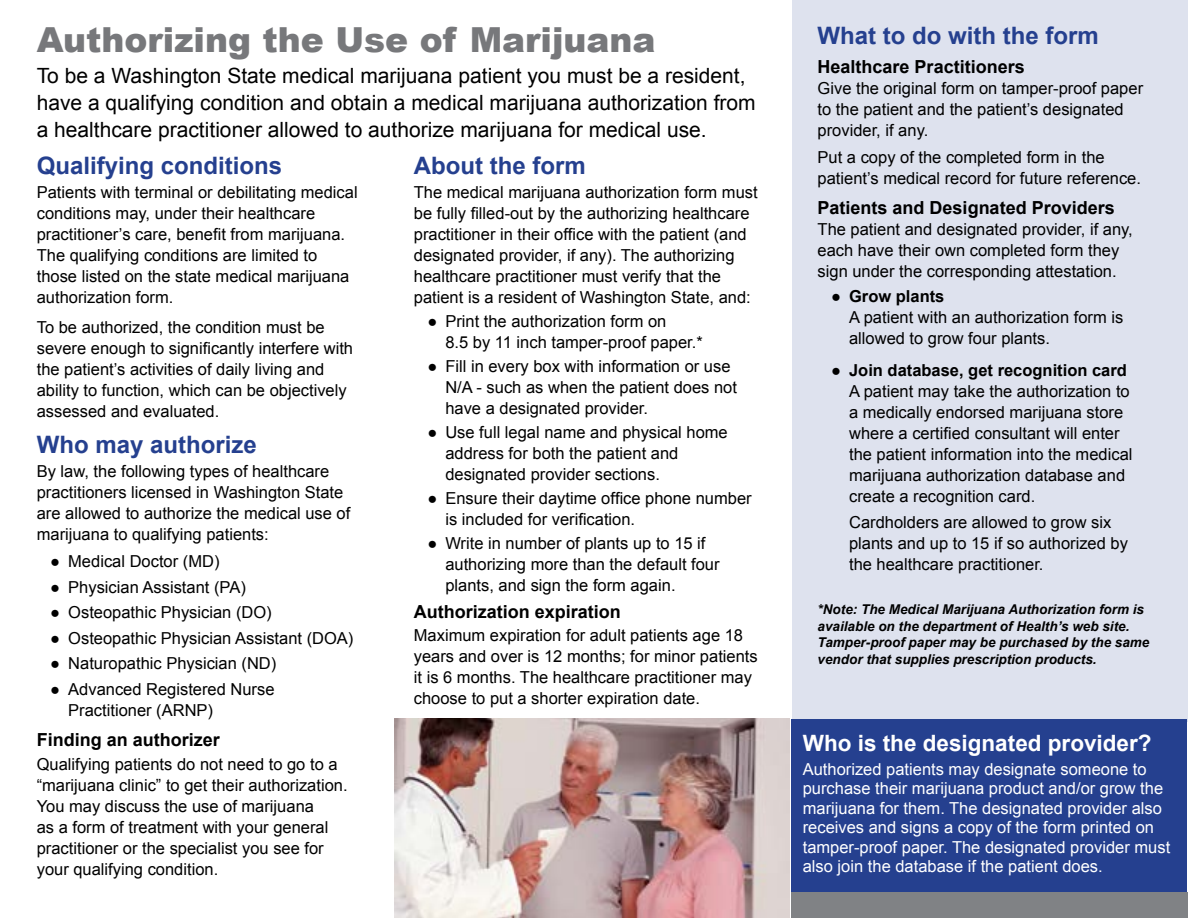
<style>
.page{position:relative;width:1188px;height:918px;background:#fff}
.page>*{position:absolute;margin:0;border:0;box-sizing:border-box;transform-origin:0 0}
.t1{font:900 34.5px "Arial";color:#77787b}
.t2{font:700 24px "Arial";color:#25408f}
.t3{font:700 22.5px "Arial";color:#fff}
.t4{font:21px/27px "Arial";color:#000}
.t5{font:700 18px "Arial";color:#000}
.t6{font:16.5px/21px "Arial";color:#000}
.t7{font:16.5px/19.5px "Arial";color:#fff}
.t8{font:italic 700 13.5px/16.5px "Arial";color:#000}
.s1{font-weight:700}
</style>
<div class="page">
<div style="left:792px;top:0;width:396px;height:722px;background:#dee2ee"></div>
<img style="left:394px;top:719px;width:396px;height:199px">
<div style="left:791px;top:719px;width:396px;height:174px;background:#25408f"></div>
<div style="left:791px;top:893px;width:397px;height:25px;background:#808285"></div>
<h1 class="t1" style="left:37px;top:14px;width:620px">Authorizing the Use of Marijuana</h1>
<p class="t4" style="left:37px;top:63px;width:720px">To be a Washington State medical marijuana patient you must be a resident, have a qualifying condition and obtain a medical marijuana authorization from a healthcare practitioner allowed to authorize marijuana for medical use.</p>
<h2 class="t2" style="left:414px;top:150px;width:173px">About the form</h2>
<p class="t6" style="left:414px;top:182px;width:345px">The medical marijuana authorization form must be fully filled-out by the authorizing healthcare practitioner in their office with the patient (and designated provider, if any). The authorizing healthcare practitioner must verify that the patient is a resident of Washington State, and:</p>
<p class="t6" style="left:445px;top:311px;width:259px;text-indent:-18px">● Print the authorization form on<br>8.5 by 11 inch tamper-proof paper.*</p>
<p class="t6" style="left:445px;top:356px;width:293px;text-indent:-18px">● Fill in every box with information or use<br>N/A - such as when the patient does not have a designated provider.</p>
<p class="t6" style="left:445px;top:422px;width:284px;text-indent:-18px">● Use full legal name and physical home address for both the patient and designated provider sections.</p>
<p class="t6" style="left:445px;top:488px;width:308px;text-indent:-18px">● Ensure their daytime office phone number is included for verification.</p>
<p class="t6" style="left:445px;top:533px;width:276px;text-indent:-18px">● Write in number of plants up to 15 if authorizing more than the default four plants, and sign the form again.</p>
<p class="t5" style="left:414px;top:600px;width:209px">Authorization expiration</p>
<p class="t6" style="left:414px;top:624px;width:345px">Maximum expiration for adult patients age 18 years and over is 12 months; for minor patients it is 6 months. The healthcare practitioner may choose to put a shorter expiration date.</p>
<h2 class="t2" style="left:37px;top:150px;width:247px">Qualifying conditions</h2>
<p class="t6" style="left:37px;top:182px;width:322px">Patients with terminal or debilitating medical conditions may, under their healthcare practitioner’s care, benefit from marijuana.<br>The qualifying conditions are limited to those listed on the state medical marijuana authorization form.</p>
<p class="t6" style="left:37px;top:317px;width:318px">To be authorized, the condition must be severe enough to significantly interfere with the patient’s activities of daily living and ability to function, which can be objectively assessed and evaluated.</p>
<h2 class="t2" style="left:37px;top:429px;width:222px">Who may authorize</h2>
<p class="t6" style="left:37px;top:461px;width:315px">By law, the following types of healthcare practitioners licensed in Washington State are allowed to authorize the medical use of marijuana to qualifying patients:</p>
<p class="t6" style="left:50px;top:551px;width:171px">● Medical Doctor (MD)</p>
<p class="t6" style="left:50px;top:576px;width:197px">● Physician Assistant (PA)</p>
<p class="t6" style="left:50px;top:602px;width:223px">● Osteopathic Physician (DO)</p>
<p class="t6" style="left:50px;top:627px;width:305px">● Osteopathic Physician Assistant (DOA)</p>
<p class="t6" style="left:50px;top:653px;width:228px">● Naturopathic Physician (ND)</p>
<p class="t6" style="left:68px;top:678px;width:208px;text-indent:-18px">● Advanced Registered Nurse<br>Practitioner (ARNP)</p>
<p class="t5" style="left:37px;top:727px;width:185px">Finding an authorizer</p>
<p class="t6" style="left:37px;top:753px;width:312px">Qualifying patients do not need to go to a “marijuana clinic” to get their authorization.<br>You may discuss the use of marijuana<br>as a form of treatment with your general practitioner or the specialist you see for your qualifying condition.</p>
<h2 class="t2" style="left:818px;top:20px;width:283px">What to do with the form</h2>
<p class="t5" style="left:818px;top:55px;width:209px">Healthcare Practitioners</p>
<p class="t6" style="left:818px;top:78px;width:327px">Give the original form on tamper-proof paper to the patient and the patient’s designated provider, if any.</p>
<p class="t6" style="left:818px;top:147px;width:325px">Put a copy of the completed form in the patient’s medical record for future reference.</p>
<p class="t5" style="left:818px;top:196px;width:299px">Patients and Designated Providers</p>
<p class="t6" style="left:818px;top:219px;width:317px">The patient and designated provider, if any, each have their own completed form they sign under the corresponding attestation.</p>
<p class="t6" style="left:849px;top:286px;width:276px;text-indent:-18px">● <span class="s1">Grow plants<br></span>A patient with an authorization form is allowed to grow four plants.</p>
<p class="t6" style="left:849px;top:360px;width:285px;text-indent:-18px">● <span class="s1">Join database, get recognition card </span>A patient may take the authorization to a medically endorsed marijuana store where a certified consultant will enter the patient information into the medical marijuana authorization database and create a recognition card.</p>
<p class="t6" style="left:849px;top:511px;width:280px">Cardholders are allowed to grow six plants and up to 15 if so authorized by the healthcare practitioner.</p>
<p class="t8" style="left:818px;top:602px;width:333px">*Note: The Medical Marijuana Authorization form is available on the department of Health’s web site.<br>Tamper-proof paper may be purchased by the same vendor that supplies prescription products.</p>
<h3 class="t3" style="left:803px;top:728px;width:350px">Who is the designated provider?</h3>
<p class="t7" style="left:803px;top:759px;width:369px">Authorized patients may designate someone to purchase their marijuana product and/or grow the marijuana for them. The designated provider also receives and signs a copy of the form printed on tamper-proof paper. The designated provider must also join the database if the patient does.</p>
</div>
